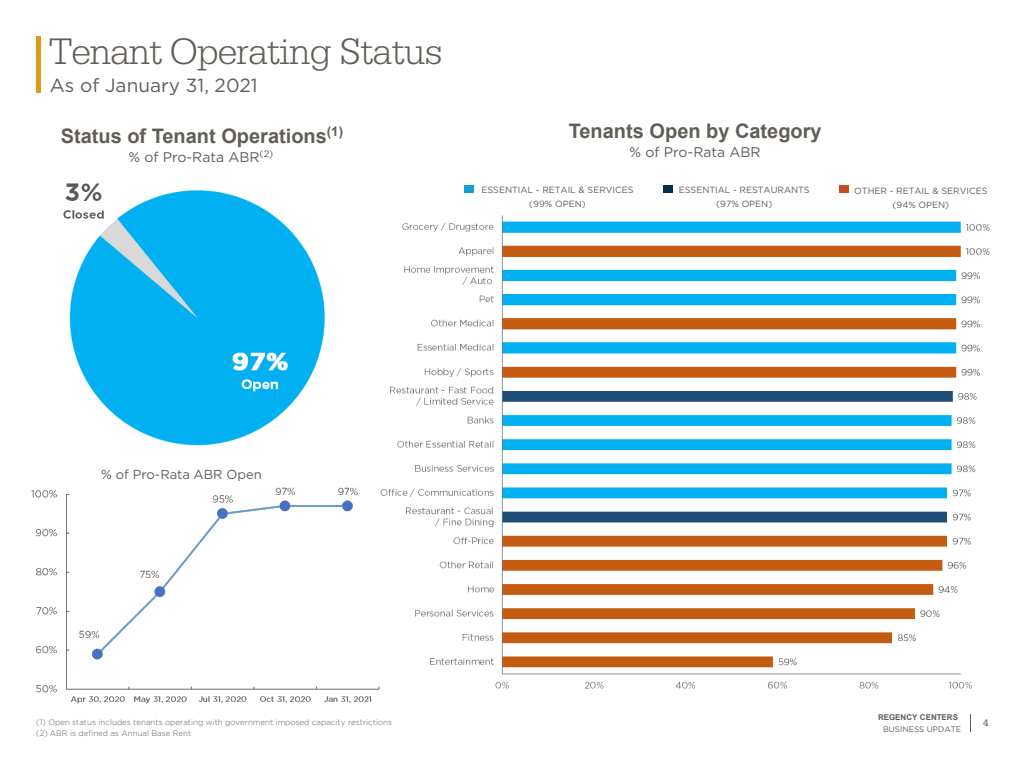
<style>
.page{position:relative;width:1025px;height:769px;background:#fff}
.page>*{position:absolute;margin:0;border:0;box-sizing:border-box;transform-origin:0 0}
.t1{font:300 39px "Serifa Std";letter-spacing:-.025em;color:#615d57}
.t2{font:700 20px "Arial";color:#615d57}
.t3{font:19px "Gotham";color:#615d57}
.t4{font:14px "Gotham";color:#615d57}
.t5{font:13px "Gotham";color:#615d57}
.t6{font:10px "Serifa Std";color:#615d57}
.t7{font:9px/14.3px "Gotham";letter-spacing:-.005em;color:#615d57;text-align:center}
.t8{font:300 8px "Gotham";color:#615d57}
.t9{font:700 8px "Arial";color:#615d57}
.t10{font:8px "Gotham";color:#615d57}
</style>
<div class="page">
<img style="left:390px;top:185px;width:600px;height:504px">
<div style="left:464px;top:185px;width:9px;height:8px;background:#169fd5"></div>
<div style="left:663px;top:185px;width:9px;height:8px;background:#03304a"></div>
<div style="left:839px;top:185px;width:9px;height:8px;background:#c14c27"></div>
<div style="left:36px;top:36px;width:5px;height:57px;background:#de9b17"></div>
<svg style="left:970px;top:714px;width:1px;height:17px"></svg>
<img style="left:63px;top:183px;width:262px;height:263px">
<img style="left:31px;top:487px;width:359px;height:217px">
<h1 class="t1" style="left:49px;top:29px;width:395px">Tenant Operating Status</h1>
<p class="t3" style="left:50px;top:73px;width:209px">As of January 31, 2021</p>
<p class="t2" style="left:61px;top:121px;width:284px">Status of Tenant Operations<sup>(1)</sup></p>
<p class="t4" style="left:128px;top:148px;width:146px">% of Pro-Rata ABR<sup>(2)</sup></p>
<p class="t2" style="left:569px;top:117px;width:254px">Tenants Open by Category</p>
<p class="t4" style="left:629px;top:143px;width:133px">% of Pro-Rata ABR</p>
<p class="t7" style="left:481px;top:182px;width:154px">ESSENTIAL - RETAIL &amp; SERVICES (99% OPEN)</p>
<p class="t7" style="left:679px;top:182px;width:132px">ESSENTIAL - RESTAURANTS (97% OPEN)</p>
<p class="t7" style="left:854px;top:183px;width:135px">OTHER - RETAIL &amp; SERVICES (94% OPEN)</p>
<p class="t5" style="left:101px;top:466px;width:162px">% of Pro-Rata ABR Open</p>
<p class="t8" style="left:36px;top:717px;width:357px">(1) Open status includes tenants operating with government imposed capacity restrictions</p>
<p class="t8" style="left:36px;top:728px;width:157px">(2) ABR is defined as Annual Base Rent</p>
<p class="t9" style="left:878px;top:711px;width:82px">REGENCY CENTERS</p>
<p class="t10" style="left:883px;top:723px;width:80px">BUSINESS UPDATE</p>
<p class="t6" style="left:983px;top:716px;width:7px">4</p>
</div>
